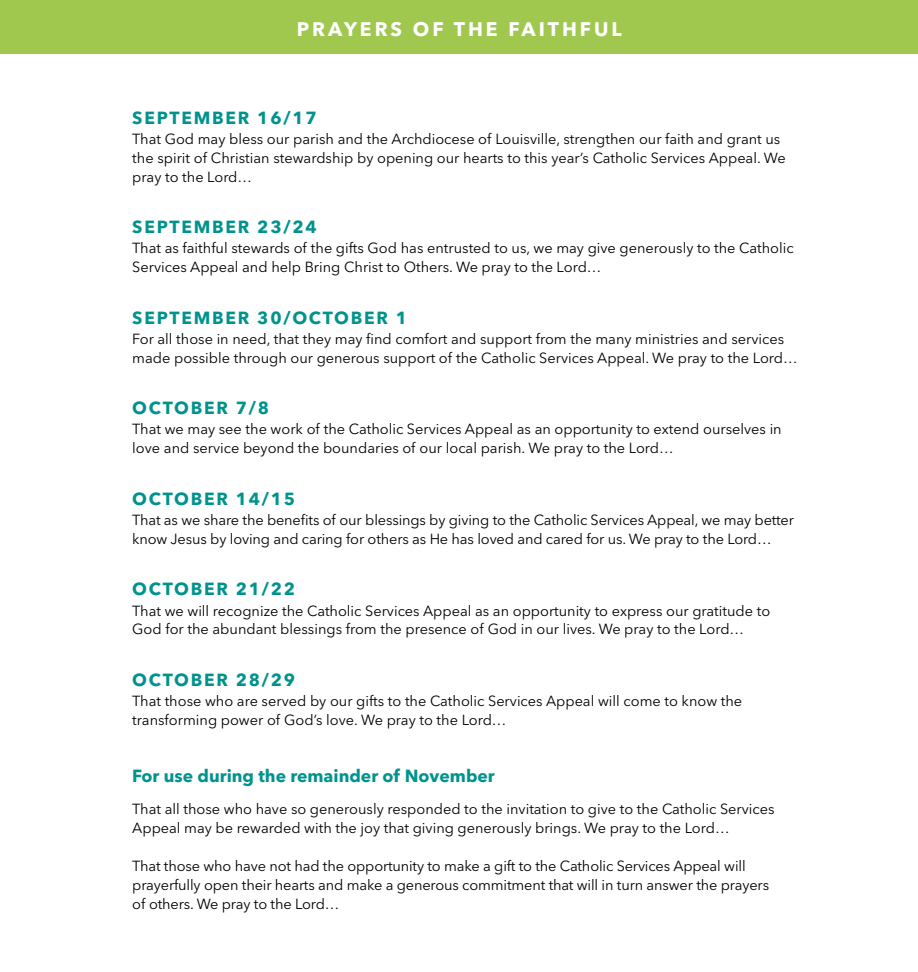
<style>
.page{position:relative;width:918px;height:972px;background:#fff}
.page>*{position:absolute;margin:0;border:0;box-sizing:border-box;transform-origin:0 0}
.t1{font:700 19.5px "Avenir Next LT Pro";letter-spacing:.15em;color:#fff}
.t2{font:700 17.4px "Avenir Next LT Pro";letter-spacing:.1em;color:#00938d}
.t3{font:700 17.4px "Avenir Next LT Pro";color:#00938d}
.t4{font:14.55px/18.9px "Avenir Next LT Pro";color:#000}
</style>
<div class="page">
<div style="left:0;top:0;width:918px;height:53px;background:#a0c84f"></div>
<h1 class="t1" style="left:297px;top:17px;width:326px">PRAYERS OF THE FAITHFUL</h1>
<p class="t2" style="left:132px;top:107px;width:186px">SEPTEMBER 16/17</p>
<p class="t4" style="left:132px;top:129px;width:655px">That God may bless our parish and the Archdiocese of Louisville, strengthen our faith and grant us the spirit of Christian stewardship by opening our hearts to this year’s Catholic Services Appeal. We pray to the Lord…</p>
<p class="t2" style="left:132px;top:216px;width:186px">SEPTEMBER 23/24</p>
<p class="t4" style="left:132px;top:239px;width:663px">That as faithful stewards of the gifts God has entrusted to us, we may give generously to the Catholic<br>Services Appeal and help Bring Christ to Others. We pray to the Lord…</p>
<p class="t2" style="left:132px;top:307px;width:276px">SEPTEMBER 30/OCTOBER 1</p>
<p class="t4" style="left:132px;top:329px;width:667px">For all those in need, that they may find comfort and support from the many ministries and services made possible through our generous support of the Catholic Services Appeal. We pray to the Lord…</p>
<p class="t2" style="left:132px;top:398px;width:138px">OCTOBER 7/8</p>
<p class="t4" style="left:132px;top:420px;width:651px">That we may see the work of the Catholic Services Appeal as an opportunity to extend ourselves in love and service beyond the boundaries of our local parish. We pray to the Lord…</p>
<p class="t2" style="left:132px;top:488px;width:164px">OCTOBER 14/15</p>
<p class="t4" style="left:132px;top:511px;width:663px">That as we share the benefits of our blessings by giving to the Catholic Services Appeal, we may better know Jesus by loving and caring for others as He has loved and cared for us. We pray to the Lord…</p>
<p class="t2" style="left:132px;top:579px;width:164px">OCTOBER 21/22</p>
<p class="t4" style="left:132px;top:601px;width:640px">That we will recognize the Catholic Services Appeal as an opportunity to express our gratitude to<br>God for the abundant blessings from the presence of God in our lives. We pray to the Lord…</p>
<p class="t2" style="left:132px;top:669px;width:164px">OCTOBER 28/29</p>
<p class="t4" style="left:132px;top:692px;width:611px">That those who are served by our gifts to the Catholic Services Appeal will come to know the transforming power of God’s love. We pray to the Lord…</p>
<p class="t3" style="left:132px;top:765px;width:364px">For use during the remainder of November</p>
<p class="t4" style="left:132px;top:800px;width:644px">That all those who have so generously responded to the invitation to give to the Catholic Services<br>Appeal may be rewarded with the joy that giving generously brings. We pray to the Lord…</p>
<p class="t4" style="left:132px;top:857px;width:638px">That those who have not had the opportunity to make a gift to the Catholic Services Appeal will prayerfully open their hearts and make a generous commitment that will in turn answer the prayers of others. We pray to the Lord…</p>
</div>
